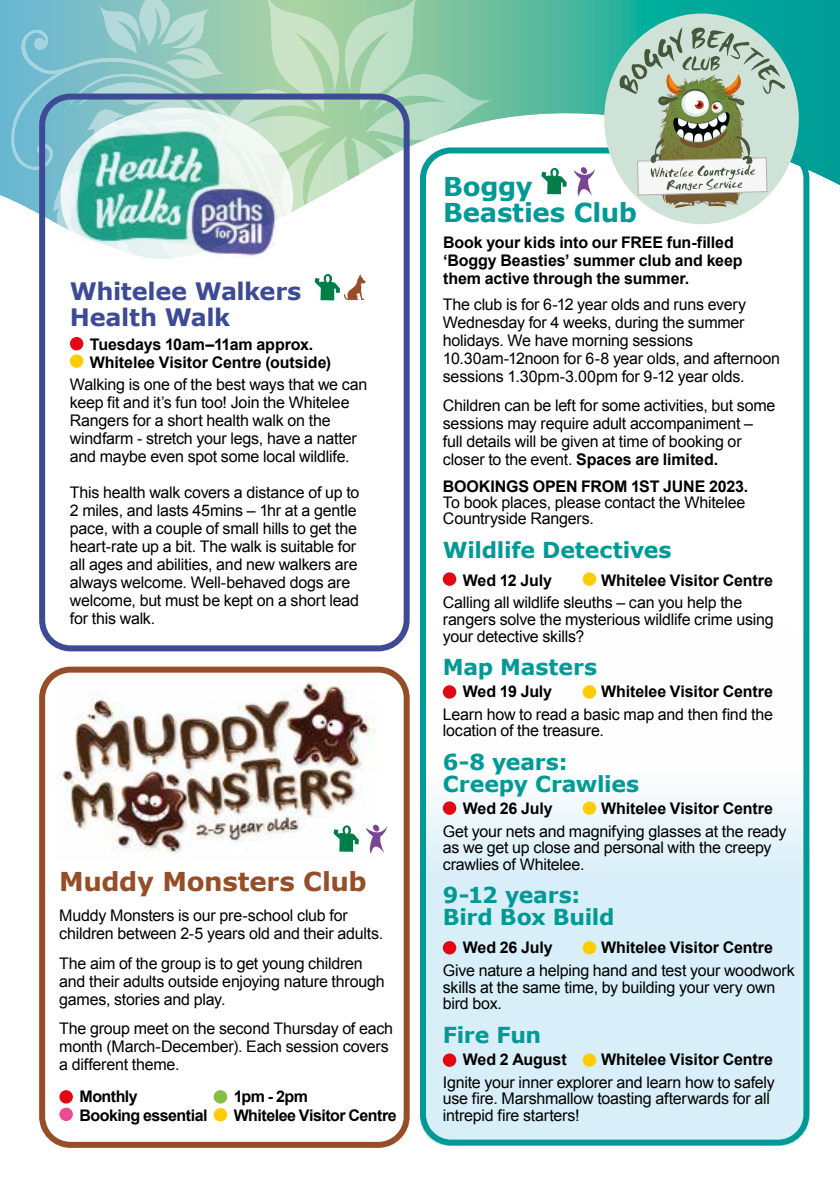
<style>
.page{position:relative;width:840px;height:1191px;background:#fff}
.page>*{position:absolute;margin:0;border:0;box-sizing:border-box;transform-origin:0 0}
.t1{font:700 26px "Verdana";letter-spacing:-.015em;color:#954e28}
.t2{font:700 26px/26px "Verdana";letter-spacing:-.01em;color:#009a96}
.t3{font:700 24px/26px "Verdana";letter-spacing:-.015em;color:#3d4b96}
.t4{font:700 22px/22px "Verdana";letter-spacing:-.01em;color:#009a96}
.t5{font:16px/18px "Arial";letter-spacing:-.015em;color:#000}
.t6{font:700 16px/18px "Arial";letter-spacing:-.01em;color:#000}
.t7{font:700 16px "Arial";letter-spacing:-.035em;color:#000}
.t8{font:700 16px "Arial";letter-spacing:-.03em;color:#000}
.s1{font-weight:700}
</style>
<div class="page">
<div style="left:420px;top:622px;width:389px;height:523px;background:linear-gradient(to bottom,#fff,#cbe8f7);border-radius:28px"></div>
<svg style="left:0;top:0;width:839px;height:285px"></svg>
<svg style="left:4px;top:0;width:572px;height:499px"></svg>
<div style="left:59px;top:1090px;width:14px;height:13px;background:#e30613;border-radius:50%"></div>
<div style="left:213px;top:1090px;width:14px;height:13px;background:#86bd40;border-radius:50%"></div>
<div style="left:59px;top:1107px;width:14px;height:14px;background:#ea4b94;border-radius:50%"></div>
<div style="left:213px;top:1108px;width:14px;height:13px;background:#fc0;border-radius:50%"></div>
<div style="left:39px;top:94px;width:370px;height:557px;border:6px solid #3d4b96;border-radius:28px"></div>
<div style="left:420px;top:147px;width:389px;height:998px;border:6px solid #009a96;border-radius:28px"></div>
<div style="left:604px;top:14px;width:194px;height:210px;background:#cfe2d7;border-radius:50%"></div>
<svg style="left:619px;top:27px;width:165px;height:181px"></svg>
<div style="left:442px;top:572px;width:14px;height:14px;background:#e30613;border-radius:50%"></div>
<div style="left:582px;top:572px;width:14px;height:14px;background:#fc0;border-radius:50%"></div>
<svg style="left:541px;top:170px;width:25px;height:24px"></svg>
<svg style="left:573px;top:167px;width:21px;height:29px"></svg>
<div style="left:442px;top:685px;width:14px;height:13px;background:#e30613;border-radius:50%"></div>
<div style="left:582px;top:685px;width:14px;height:13px;background:#fc0;border-radius:50%"></div>
<div style="left:442px;top:801px;width:14px;height:14px;background:#e30613;border-radius:50%"></div>
<div style="left:582px;top:801px;width:14px;height:14px;background:#fc0;border-radius:50%"></div>
<div style="left:442px;top:1053px;width:14px;height:13px;background:#e30613;border-radius:50%"></div>
<div style="left:582px;top:1053px;width:14px;height:13px;background:#fc0;border-radius:50%"></div>
<div style="left:39px;top:666px;width:370px;height:481px;border:6px solid #954e28;border-radius:28px"></div>
<svg style="left:60px;top:108px;width:233px;height:178px"></svg>
<img style="left:68px;top:127px;width:211px;height:131px">
<div style="left:442px;top:941px;width:14px;height:13px;background:#e30613;border-radius:50%"></div>
<div style="left:582px;top:941px;width:14px;height:13px;background:#fc0;border-radius:50%"></div>
<img style="left:56px;top:682px;width:319px;height:179px">
<svg style="left:333px;top:827px;width:25px;height:24px"></svg>
<svg style="left:365px;top:824px;width:22px;height:29px"></svg>
<div style="left:70px;top:337px;width:13px;height:13px;background:#e30613;border-radius:50%"></div>
<div style="left:70px;top:354px;width:13px;height:14px;background:#fc0;border-radius:50%"></div>
<svg style="left:314px;top:274px;width:52px;height:26px"></svg>
<h2 class="t3" style="left:70px;top:279px;width:233px">Whitelee Walkers<br>Health Walk</h2>
<p class="t6" style="left:90px;top:336px;width:243px">Tuesdays 10am–11am approx.<br>Whitelee Visitor Centre (outside)</p>
<p class="t5" style="left:70px;top:375px;width:299px">Walking is one of the best ways that we can keep fit and it’s fun too! Join the Whitelee Rangers for a short health walk on the windfarm - stretch your legs, have a natter and maybe even spot some local wildlife.</p>
<p class="t5" style="left:70px;top:483px;width:291px">This health walk covers a distance of up to 2 miles, and lasts 45mins – 1hr at a gentle pace, with a couple of small hills to get the heart-rate up a bit. The walk is suitable for all ages and abilities, and new walkers are always welcome. Well-behaved dogs are welcome, but must be kept on a short lead for this walk.</p>
<h1 class="t1" style="left:59px;top:864px;width:309px">Muddy Monsters Club</h1>
<p class="t5" style="left:59px;top:906px;width:325px">Muddy Monsters is our pre-school club for children between 2-5 years old and their adults.</p>
<p class="t5" style="left:59px;top:954px;width:327px">The aim of the group is to get young children and their adults outside enjoying nature through games, stories and play.</p>
<p class="t5" style="left:59px;top:1019px;width:335px">The group meet on the second Thursday of each month (March-December). Each session covers a different theme.</p>
<p class="t7" style="left:79px;top:1085px;width:60px">Monthly</p>
<p class="t6" style="left:233px;top:1087px;width:76px">1pm - 2pm</p>
<p class="t7" style="left:79px;top:1104px;width:129px">Booking essential</p>
<p class="t8" style="left:233px;top:1104px;width:164px">Whitelee Visitor Centre</p>
<h1 class="t2" style="left:443px;top:174px;width:195px">Boggy<br>Beasties Club</h1>
<p class="t6" style="left:443px;top:233px;width:301px">Book your kids into our FREE fun-filled ‘Boggy Beasties’ summer club and keep them active through the summer.</p>
<p class="t5" style="left:442px;top:295px;width:338px">The club is for 6-12 year olds and runs every Wednesday for 4 weeks, during the summer holidays. We have morning sessions 10.30am-12noon for 6-8 year olds, and afternoon sessions 1.30pm-3.00pm for 9-12 year olds.</p>
<p class="t5" style="left:442px;top:396px;width:334px">Children can be left for some activities, but some sessions may require adult accompaniment – full details will be given at time of booking or closer to the event. <span class="s1">Spaces are limited.</span></p>
<p class="t6" style="left:442px;top:478px;width:307px">BOOKINGS OPEN FROM 1ST JUNE 2023.</p>
<p class="t5" style="left:442px;top:495px;width:304px;line-height:16px">To book places, please contact the Whitelee<br>Countryside Rangers.</p>
<h3 class="t4" style="left:442px;top:539px;width:230px">Wildlife Detectives</h3>
<p class="t6" style="left:462px;top:571px;width:91px">Wed 12 July</p>
<p class="t6" style="left:600px;top:571px;width:173px">Whitelee Visitor Centre</p>
<p class="t5" style="left:442px;top:594px;width:332px;line-height:16.6px">Calling all wildlife sleuths – can you help the rangers solve the mysterious wildlife crime using your detective skills?</p>
<h3 class="t4" style="left:442px;top:656px;width:156px">Map Masters</h3>
<p class="t6" style="left:462px;top:683px;width:91px">Wed 19 July</p>
<p class="t6" style="left:600px;top:683px;width:173px">Whitelee Visitor Centre</p>
<p class="t5" style="left:442px;top:706px;width:331px;line-height:16.6px">Learn how to read a basic map and then find the location of the treasure.</p>
<h3 class="t4" style="left:442px;top:751px;width:198px">6-8 years:<br>Creepy Crawlies</h3>
<p class="t6" style="left:462px;top:800px;width:91px">Wed 26 July</p>
<p class="t6" style="left:600px;top:800px;width:173px">Whitelee Visitor Centre</p>
<p class="t5" style="left:442px;top:822px;width:345px;line-height:16.6px">Get your nets and magnifying glasses at the ready as we get up close and personal with the creepy crawlies of Whitelee.</p>
<h3 class="t4" style="left:442px;top:884px;width:173px">9-12 years:<br>Bird Box Build</h3>
<p class="t6" style="left:462px;top:939px;width:91px">Wed 26 July</p>
<p class="t6" style="left:600px;top:939px;width:173px">Whitelee Visitor Centre</p>
<p class="t5" style="left:442px;top:962px;width:353px;line-height:16.6px">Give nature a helping hand and test your woodwork skills at the same time, by building your very own bird box.</p>
<h3 class="t4" style="left:442px;top:1023px;width:100px">Fire Fun</h3>
<p class="t6" style="left:462px;top:1050px;width:105px">Wed 2 August</p>
<p class="t6" style="left:600px;top:1050px;width:173px">Whitelee Visitor Centre</p>
<p class="t5" style="left:442px;top:1073px;width:333px;line-height:16.6px">Ignite your inner explorer and learn how to safely use fire. Marshmallow toasting afterwards for all intrepid fire starters!</p>
</div>
